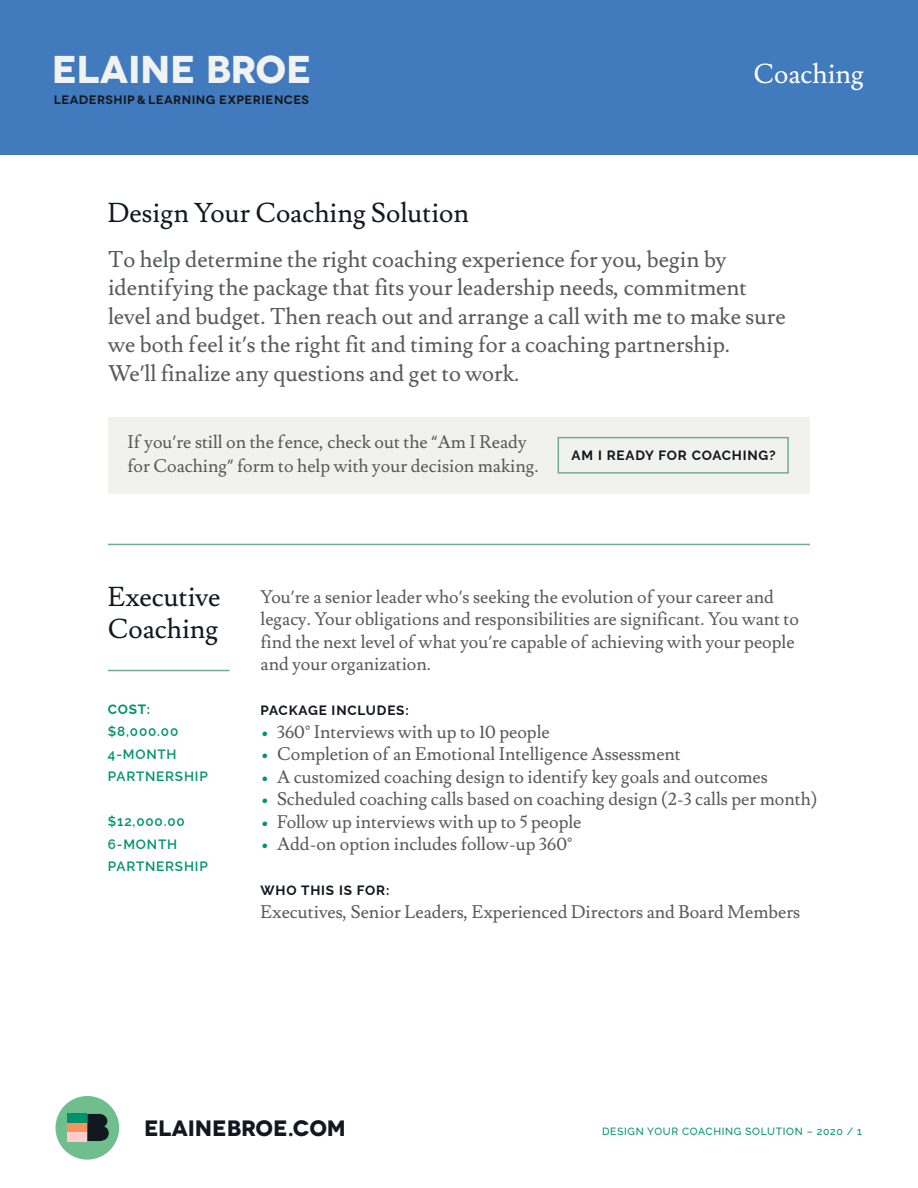
<style>
.page{position:relative;width:918px;height:1188px;background:#fff}
.page>*{position:absolute;margin:0;border:0;box-sizing:border-box;transform-origin:0 0}
.t1{font:700 38.7px "Novecentowide";letter-spacing:-.01em;color:#f1f2f2}
.t2{font:27px/31.5px "Lusitana";color:#121820}
.t3{font:27px "Lusitana";color:#fff}
.t4{font:22.5px/28.5px "Lusitana";color:#58595b}
.t5{font:700 22.2px "Novecentowide";letter-spacing:-.01em;color:#121820}
.t6{font:18px/22.5px "Lusitana";color:#58595b}
.t7{font:600 13.5px/22.5px "Raleway";letter-spacing:.06em;color:#00926d}
.t8{font:700 13.5px "Raleway";letter-spacing:.06em;color:#121820}
.t9{font:700 13.5px "Raleway";color:#00926d}
.t10{font:600 12.3px "Novecentowide";letter-spacing:.035em;color:#121820}
.t11{font:500 10.5px "Raleway";letter-spacing:.06em;color:#00926d}
.s1{font-family:"Raleway";font-weight:700}
.s2{font-family:"Myriad Pro"}
.s3{color:#00926d}
</style>
<div class="page">
<div style="left:108px;top:417px;width:702px;height:77px;background:#f1f2ed"></div>
<div style="left:558px;top:437px;width:231px;height:37px;border:2px solid #70ad8e"></div>
<div style="left:55px;top:1096px;width:64px;height:64px;background:#70bd8d;border-radius:50%"></div>
<svg style="left:87px;top:1114px;width:22px;height:27px"></svg>
<div style="left:67px;top:1114px;width:20px;height:9px;background:#00926d"></div>
<div style="left:67px;top:1123px;width:20px;height:9px;background:#f8925e"></div>
<div style="left:67px;top:1132px;width:20px;height:9px;background:#fcc"></div>
<hr style="left:108px;top:670px;width:121px;height:1px;background:#70ad8e">
<div style="left:0;top:0;width:918px;height:154px;background:#417abd"></div>
<hr style="left:108px;top:544px;width:702px;height:1px;background:#70ad8e">
<h1 class="t1" style="left:52px;top:45px;width:262px">ELAINE BROE</h1>
<p class="t10" style="left:54px;top:92px;width:257px">LEADERSHIP <span class="s1">&amp;</span> LEARNING EXPERIENCES</p>
<h2 class="t2" style="left:108px;top:198px;width:363px">Design Your Coaching Solution</h2>
<h2 class="t3" style="left:754px;top:58px;width:112px">Coaching</h2>
<p class="t4" style="left:108px;top:246px;width:679px">To help determine the right coaching experience for you, begin by identifying the package that fits your leadership needs, commitment level and budget. Then reach out and arrange a call with me to make sure we both feel it<span class="s2">’</span>s the right fit and timing for a coaching partnership.<br>We<span class="s2">’</span>ll finalize any questions and get to work.</p>
<p class="t6" style="left:128px;top:431px;width:413px;line-height:24px">If you<span class="s2">’</span>re still on the fence, check out the <span class="s2">“</span>Am I Ready for Coaching<span class="s2">”</span> form to help with your decision making.</p>
<p class="t8" style="left:572px;top:445px;width:206px">AM I READY FOR COACHING?</p>
<h2 class="t2" style="left:108px;top:582px;width:114px">Executive<br>Coaching</h2>
<p class="t6" style="left:261px;top:586px;width:540px">You<span class="s2">’</span>re a senior leader who<span class="s2">’</span>s seeking the evolution of your career and legacy. Your obligations and responsibilities are significant. You want to find the next level of what you<span class="s2">’</span>re capable of achieving with your people and your organization.</p>
<p class="t8" style="left:261px;top:699px;width:150px">PACKAGE INCLUDES:</p>
<p class="t6" style="left:261px;top:721px;width:291px"><span class="s3">•</span> 360° Interviews with up to 10 people</p>
<p class="t6" style="left:261px;top:743px;width:422px"><span class="s3">•</span> Completion of an Emotional Intelligence Assessment</p>
<p class="t6" style="left:261px;top:766px;width:509px"><span class="s3">•</span> A customized coaching design to identify key goals and outcomes</p>
<p class="t6" style="left:261px;top:788px;width:558px"><span class="s3">•</span> Scheduled coaching calls based on coaching design (2-3 calls per month)</p>
<p class="t6" style="left:261px;top:811px;width:322px"><span class="s3">•</span> Follow up interviews with up to 5 people</p>
<p class="t6" style="left:261px;top:833px;width:313px"><span class="s3">•</span> Add-on option includes follow-up 360°</p>
<p class="t8" style="left:261px;top:879px;width:130px">WHO THIS IS FOR:</p>
<p class="t6" style="left:261px;top:901px;width:541px">Executives, Senior Leaders, Experienced Directors and Board Members</p>
<p class="t9" style="left:108px;top:698px;width:44px">COST:</p>
<p class="t7" style="left:108px;top:719px;width:101px">$8,000.00<br>4-MONTH<br>PARTNERSHIP</p>
<p class="t7" style="left:108px;top:809px;width:101px">$12,000.00<br>6-MONTH<br>PARTNERSHIP</p>
<p class="t5" style="left:144px;top:1115px;width:203px">ELAINEBROE.COM</p>
<p class="t11" style="left:602px;top:1123px;width:261px">DESIGN YOUR COACHING SOLUTION – 2020 / 1</p>
</div>
